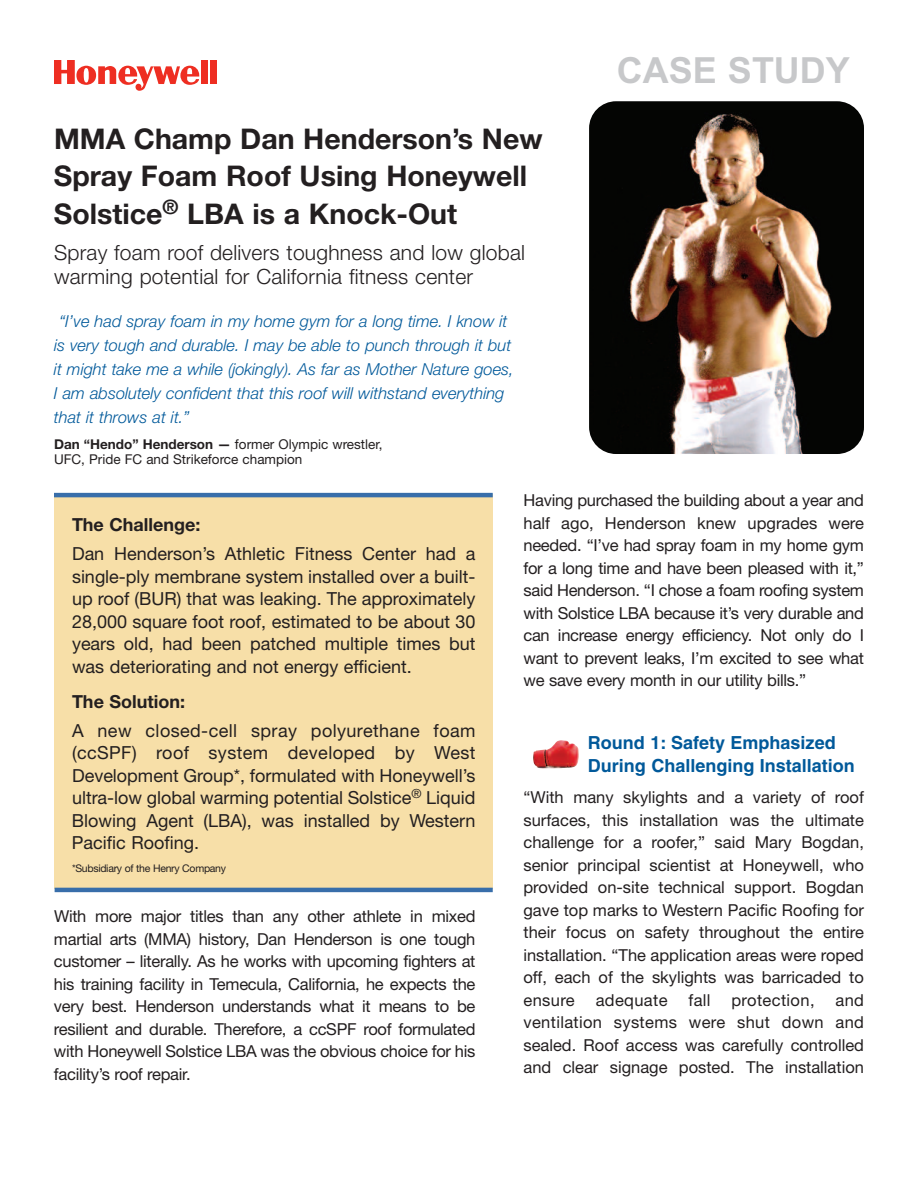
<style>
.page{position:relative;width:918px;height:1188px;background:#fff}
.page>*{position:absolute;margin:0;border:0;box-sizing:border-box;transform-origin:0 0}
.t1{font:700 36px "Arial";color:#c7c8ca}
.t2{font:700 28.5px/37.5px "Helvetica Neue LT";color:#231f20}
.t3{font:300 21px/24px "Helvetica Neue LT";letter-spacing:.01em;color:#231f20}
.t4{font:18px/22.5px "Helvetica Neue LT";color:#231f20;text-align:justify}
.t5{font:700 18px/22.5px "Helvetica";color:#01599a}
.t6{font:700 18px "Helvetica Neue LT";color:#231f20}
.t7{font:16.5px/22.5px "Helvetica Neue LT";color:#231f20;text-align:justify}
.t8{font:italic 300 16.5px/24px "Helvetica Neue LT";color:#01599a}
.t9{font:16.5px "Helvetica Neue LT";letter-spacing:.02em;color:#231f20}
.t10{font:13.5px/15px "Helvetica Neue LT";color:#231f20}
.t11{font:10.5px "Helvetica Neue LT";letter-spacing:-.03em;color:#231f20}
.s1{font-weight:700}
</style>
<div class="page">
<div style="left:201px;top:60px;width:7px;height:24px;background:#ee2e22"></div>
<div style="left:210px;top:60px;width:7px;height:24px;background:#ee2e22"></div>
<svg style="left:54px;top:60px;width:145px;height:31px"></svg>
<div style="left:54px;top:494px;width:438px;height:395px;background:#f7dfa8"></div>
<hr style="left:55px;top:888px;width:438px;height:4px;background:#386eaa">
<hr style="left:54px;top:493px;width:439px;height:4px;background:#386eaa">
<img style="left:589px;top:101px;width:275px;height:353px;border-radius:27px">
<img style="left:533px;top:742px;width:44px;height:26px">
<h2 class="t2" style="left:54px;top:119px;width:490px">MMA Champ Dan Henderson’s New<br>Spray Foam Roof Using Honeywell<br>Solstice<sup>®</sup> LBA is a Knock-Out</h2>
<p class="t3" style="left:54px;top:240px;width:473px">Spray foam roof delivers toughness and low global warming potential for California fitness center</p>
<p class="t8" style="left:54px;top:310px;width:461px;text-indent:5px">“I’ve had spray foam in my home gym for a long time. I know it is very tough and durable. I may be able to punch through it but it might take me a while (jokingly). As far as Mother Nature goes, I am absolutely confident that this roof will withstand everything that it throws at it.”</p>
<p class="t10" style="left:54px;top:437px;width:330px"><span class="s1">Dan “Hendo” Henderson —</span> former Olympic wrestler,<br>UFC, Pride FC and Strikeforce champion</p>
<h1 class="t1" style="left:617px;top:49px;width:235px">CASE STUDY</h1>
<p class="t6" style="left:72px;top:514px;width:130px">The Challenge:</p>
<p class="t4" style="left:72px;top:542px;width:405px">Dan Henderson’s Athletic Fitness Center had a single-ply membrane system installed over a built&shy;up roof (BUR) that was leaking. The approximately 28,000 square foot roof, estimated to be about 30 years old, had been patched multiple times but was deteriorating and not energy efficient.</p>
<p class="t6" style="left:72px;top:690px;width:115px">The Solution:</p>
<p class="t4" style="left:72px;top:719px;width:405px">A new closed-cell spray polyurethane foam (ccSPF) roof system developed by West Development Group*, formulated with Honeywell’s ultra-low global warming potential Solstice<sup>®</sup> Liquid Blowing Agent (LBA), was installed by Western Pacific Roofing.</p>
<p class="t11" style="left:72px;top:862px;width:156px">*Subsidiary of the Henry Company</p>
<p class="t7" style="left:54px;top:905px;width:423px">With more major titles than any other athlete in mixed martial arts (MMA) history, Dan Henderson is one tough customer – literally. As he works with upcoming fighters at his training facility in Temecula, California, he expects the very best. Henderson understands what it means to be resilient and durable. Therefore, a ccSPF roof formulated with Honeywell Solstice LBA was the obvious choice for his facility’s roof repair.</p>
<p class="t7" style="left:523px;top:489px;width:342px">Having purchased the building about a year and half ago, Henderson knew upgrades were needed. “I’ve had spray foam in my home gym for a long time and have been pleased with it,” said Henderson. “I chose a foam roofing system with Solstice LBA because it’s very durable and can increase energy efficiency. Not only do I want to prevent leaks, I’m excited to see what we save every month in our utility bills.”</p>
<p class="t5" style="left:588px;top:733px;width:268px">Round 1: Safety Emphasized<br>During Challenging Installation</p>
<p class="t7" style="left:523px;top:786px;width:342px">“With many skylights and a variety of roof surfaces, this installation was the ultimate challenge for a roofer,” said Mary Bogdan, senior principal scientist at Honeywell, who provided on-site technical support. Bogdan gave top marks to Western Pacific Roofing for their focus on safety throughout the entire installation. “The application areas were roped off, each of the skylights was barricaded to ensure</p>
<p class="t9" style="left:596px;top:990px;width:73px">adequate</p>
<p class="t7" style="left:688px;top:988px;width:24px">fall</p>
<p class="t9" style="left:731px;top:990px;width:85px">protection,</p>
<p class="t7" style="left:523px;top:988px;width:342px;text-indent:312px">and ventilation systems were shut down and sealed. Roof access was carefully controlled and clear signage posted. The installation</p>
</div>
